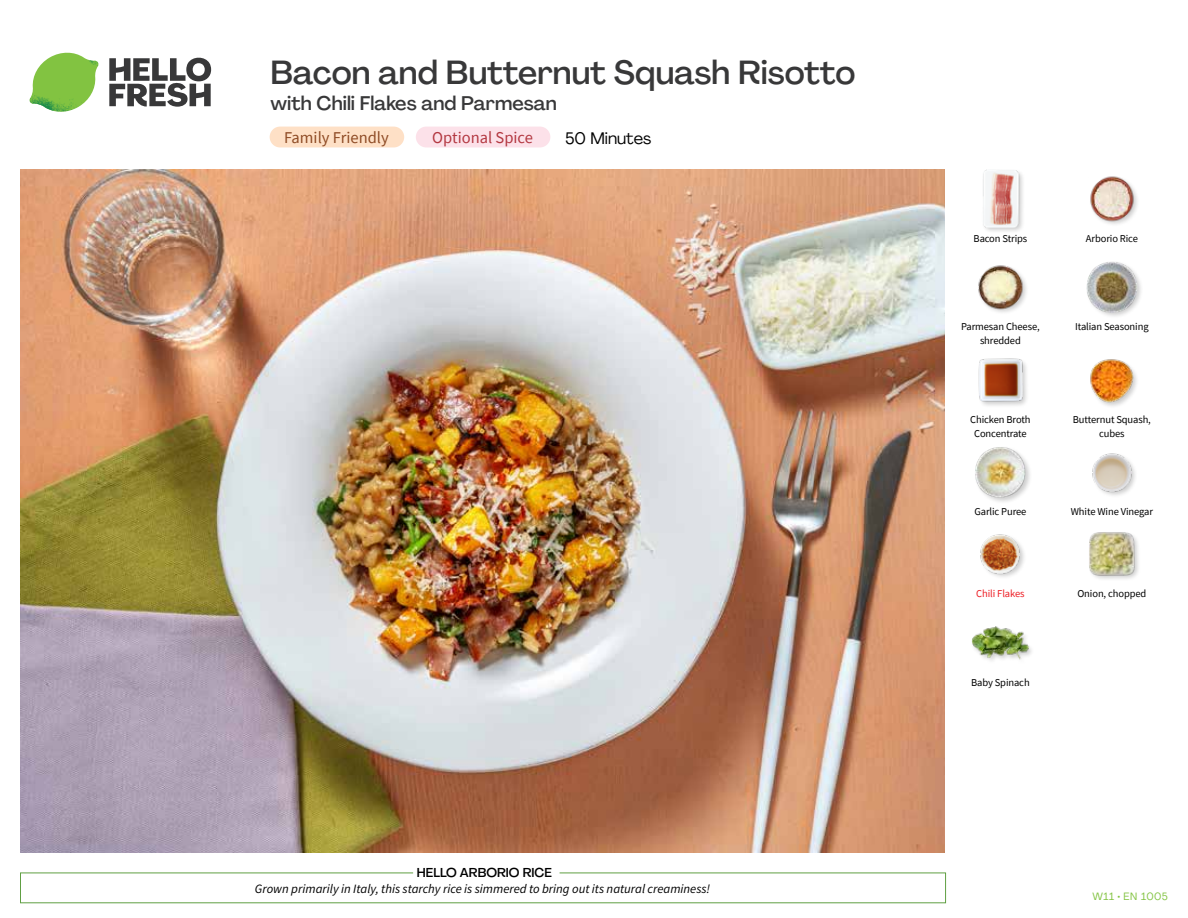
<style>
.page{position:relative;width:1188px;height:918px;background:#fff}
.page>*{position:absolute;margin:0;border:0;box-sizing:border-box;transform-origin:0 0}
.t1{font:500 33px "Agrandir";color:#383839}
.t2{font:500 19.5px "Agrandir";color:#383839}
.t3{font:16.5px "Source Sans Pro";color:#8e4b25}
.t4{font:16.5px "Source Sans Pro";color:#b33841}
.t5{font:16.5px "Agrandir";color:#000}
.t6{font:italic 12.75px "Source Sans Pro";color:#000}
.t7{font:500 12.75px "Agrandir";color:#000}
.t8{font:10.5px/13.5px "Source Sans Pro";letter-spacing:-.01em;color:#000;text-align:center}
.t9{font:10.5px "Source Sans Pro";letter-spacing:-.01em;color:#ed1d24}
.t10{font:10.5px "Agrandir";letter-spacing:.05em;color:#82c341}
</style>
<div class="page">
<div style="left:270px;top:127px;width:134px;height:20px;background:#fee0c6;border-radius:10px"></div>
<div style="left:416px;top:127px;width:134px;height:20px;background:#fce1e9;border-radius:10px"></div>
<svg style="left:109px;top:57px;width:102px;height:50px"></svg>
<svg style="left:34px;top:53px;width:62px;height:40px"></svg>
<img style="left:67px;top:53px;width:32px;height:26px">
<img style="left:33px;top:75px;width:59px;height:11px">
<img style="left:29px;top:79px;width:61px;height:33px">
<img style="left:65px;top:86px;width:27px;height:25px">
<div style="left:20px;top:873px;width:926px;height:30px;border:1px solid #609f43"></div>
<div style="left:413px;top:865px;width:147px;height:15px;background:#fff"></div>
<img style="left:21px;top:170px;width:924px;height:682px">
<div style="left:971px;top:625px;width:64px;height:41px;background:#000;opacity:.2"></div>
<img style="left:972px;top:625px;width:57px;height:41px">
<div style="left:1088px;top:531px;width:53px;height:51px;background:#000;opacity:.2"></div>
<img style="left:1089px;top:531px;width:46px;height:46px">
<img style="left:980px;top:534px;width:44px;height:43px">
<img style="left:1092px;top:453px;width:43px;height:43px">
<div style="left:974px;top:446px;width:58px;height:58px;background:#000;opacity:.2"></div>
<img style="left:975px;top:447px;width:51px;height:51px">
<img style="left:1090px;top:359px;width:47px;height:47px">
<img style="left:978px;top:358px;width:49px;height:48px">
<div style="left:1085px;top:261px;width:59px;height:58px;background:#000;opacity:.2"></div>
<img style="left:1086px;top:262px;width:51px;height:51px">
<img style="left:978px;top:265px;width:49px;height:48px">
<img style="left:1090px;top:176px;width:48px;height:48px">
<div style="left:981px;top:168px;width:44px;height:66px;background:#000;opacity:.2"></div>
<img style="left:981px;top:170px;width:44px;height:57px">
<h1 class="t1" style="left:271px;top:52px;width:586px">Bacon and Butternut Squash Risotto</h1>
<h2 class="t2" style="left:271px;top:91px;width:288px">with Chili Flakes and Parmesan</h2>
<h3 class="t4" style="left:432px;top:127px;width:102px">Optional Spice</h3>
<h3 class="t3" style="left:284px;top:127px;width:106px">Family Friendly</h3>
<h3 class="t5" style="left:565px;top:128px;width:88px">50 Minutes</h3>
<p class="t7" style="left:417px;top:864px;width:137px">HELLO ARBORIO RICE</p>
<p class="t6" style="left:255px;top:881px;width:457px">Grown primarily in Italy, this starchy rice is simmered to bring out its natural creaminess!</p>
<p class="t8" style="left:974px;top:231px;width:55px">Bacon Strips</p>
<p class="t8" style="left:1086px;top:231px;width:54px">Arborio Rice</p>
<p class="t8" style="left:961px;top:320px;width:80px">Parmesan Cheese,</p>
<p class="t8" style="left:1075px;top:320px;width:75px">Italian Seasoning</p>
<p class="t8" style="left:980px;top:334px;width:42px">shredded</p>
<p class="t8" style="left:970px;top:413px;width:62px">Chicken Broth<br>Concentrate</p>
<p class="t8" style="left:1073px;top:413px;width:80px">Butternut Squash, cubes</p>
<p class="t8" style="left:974px;top:505px;width:53px">Garlic Puree</p>
<p class="t8" style="left:1071px;top:505px;width:84px">White Wine Vinegar</p>
<p class="t9" style="left:976px;top:587px;width:50px">Chili Flakes</p>
<p class="t8" style="left:1077px;top:586px;width:70px">Onion, chopped</p>
<p class="t8" style="left:971px;top:675px;width:60px">Baby Spinach</p>
<p class="t10" style="left:1092px;top:890px;width:77px">W11 • EN 1005</p>
</div>
